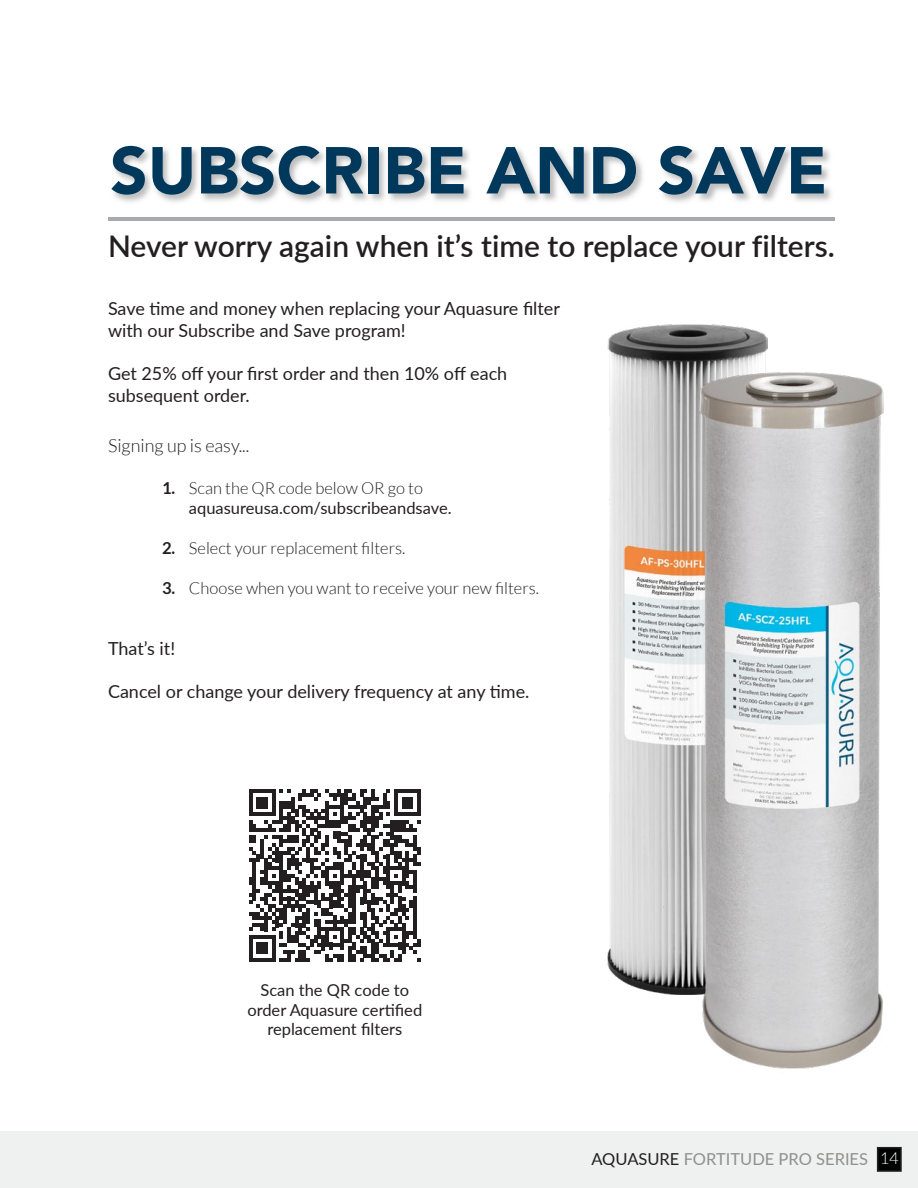
<style>
.page{position:relative;width:918px;height:1188px;background:#fff}
.page>*{position:absolute;margin:0;border:0;box-sizing:border-box;transform-origin:0 0}
.t1{font:600 29.85px "Lato";color:#231f20}
.t2{font:18px/21.6px "Lato";color:#231f20}
.t3{font:300 18px "Lato";color:#231f20}
.t4{font:16.5px/19.8px "Lato";color:#231f20}
.t5{font:300 16.5px "Lato";color:#231f20}
.t6{font:16.5px "Lato";color:#908f8e}
.s1{font-weight:700}
.s2{font-weight:300}
.s3{color:#231f20}
.s4{font-weight:300;color:#fff}
</style>
<div class="page">
<div style="left:0;top:1131px;width:918px;height:57px;background:#eff0f0"></div>
<div style="left:878px;top:1148px;width:23px;height:23px;background:#000101"></div>
<div style="left:877px;top:1147px;width:25px;height:25px;border:2px solid #231f20"></div>
<img style="left:607px;top:325px;width:160px;height:670px">
<svg style="left:249px;top:790px;width:172px;height:172px"></svg>
<hr style="left:108px;top:218px;width:727px;height:3px;background:#a8aaad">
<img style="left:114px;top:145px;width:717px;height:57px">
<svg style="left:111px;top:146px;width:34px;height:49px"></svg>
<svg style="left:152px;top:147px;width:40px;height:48px"></svg>
<svg style="left:201px;top:146px;width:162px;height:49px"></svg>
<div style="left:368px;top:147px;width:11px;height:46px;background:#00385c"></div>
<svg style="left:388px;top:147px;width:36px;height:46px;background:#37607b"></svg>
<svg style="left:431px;top:147px;width:33px;height:46px;background:#426982"></svg>
<svg style="left:486px;top:147px;width:98px;height:46px"></svg>
<svg style="left:593px;top:147px;width:43px;height:46px"></svg>
<svg style="left:659px;top:146px;width:165px;height:49px"></svg>
<img style="left:698px;top:373px;width:186px;height:696px">
<h1 class="t1" style="left:108px;top:224px;width:728px">Never worry again when it’s time to replace your filters.</h1>
<p class="t2" style="left:108px;top:297px;width:454px">Save time and money when replacing your Aquasure filter with our Subscribe and Save program!</p>
<p class="t2" style="left:108px;top:362px;width:401px">Get 25% off your first order and then 10% off each subsequent order.</p>
<p class="t3" style="left:108px;top:436px;width:143px">Signing up is easy...</p>
<p class="t4" style="left:189px;top:477px;width:264px;text-indent:-27px"><span class="s1">1.</span> <span class="s2">Scan the QR code below OR go to </span>aquasureusa.com/subscribeandsave.</p>
<p class="t5" style="left:162px;top:539px;width:245px"><span class="s1">2.</span> Select your replacement filters.</p>
<p class="t5" style="left:162px;top:579px;width:379px"><span class="s1">3.</span> Choose when you want to receive your new filters.</p>
<p class="t2" style="left:108px;top:637px;width:69px">That’s it!</p>
<p class="t2" style="left:108px;top:680px;width:423px">Cancel or change your delivery frequency at any time.</p>
<p class="t4" style="left:247px;top:979px;width:176px;text-align:center">Scan the QR code to order Aquasure certified replacement filters</p>
<p class="t6" style="left:591px;top:1147px;width:309px"><span class="s3">AQUASURE</span> FORTITUDE PRO SERIES <span class="s4">14</span></p>
</div>
